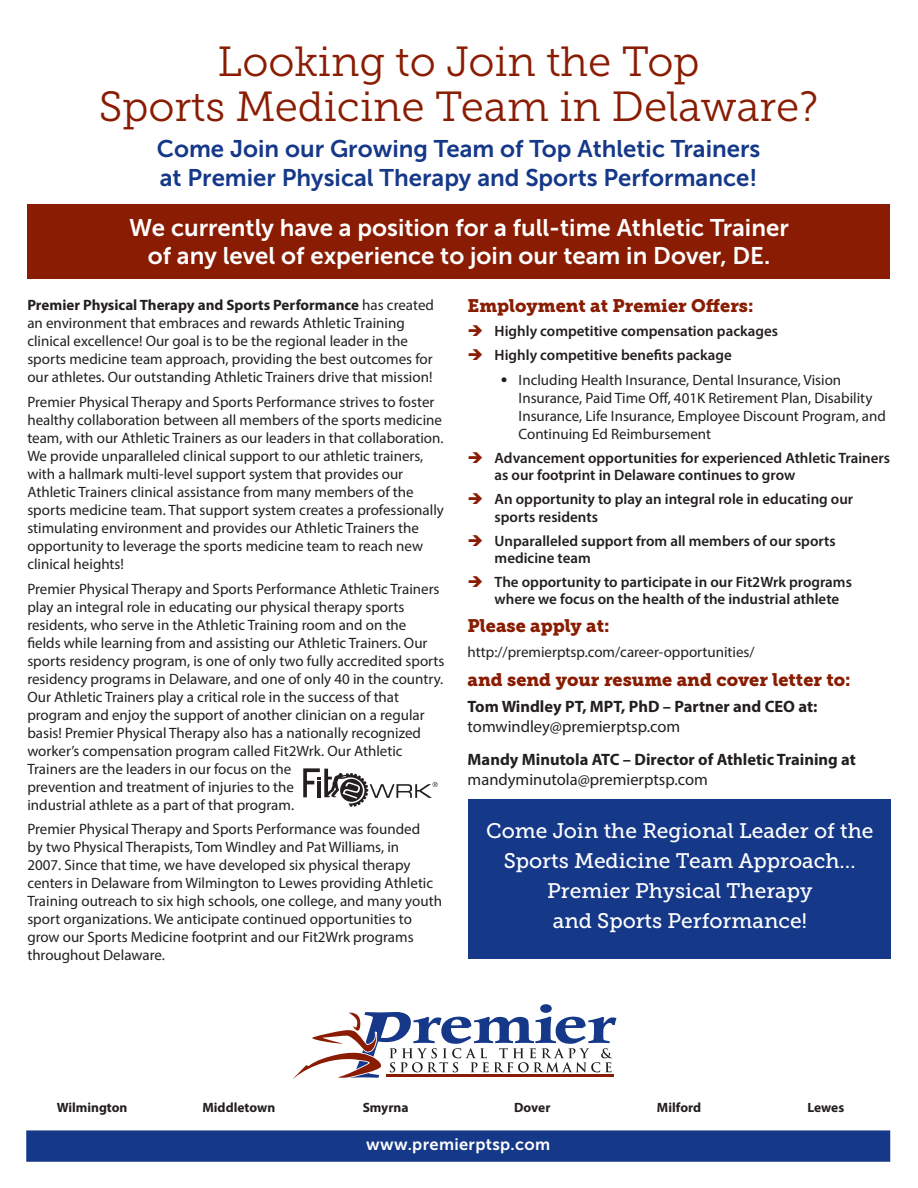
<style>
.page{position:relative;width:918px;height:1188px;background:#fff}
.page>*{position:absolute;margin:0;border:0;box-sizing:border-box;transform-origin:0 0}
.t1{font:42px/45px "Museo Slab 300";color:#891c02;text-align:center}
.t2{font:24px/28.8px "Museo Sans 700";color:#fff;text-align:center}
.t3{font:24px/28.8px "Museo Sans 700";color:#153889}
.t4{font:21px/30px "Museo Slab 500";color:#fff;text-align:center}
.t5{font:18px "Museo Slab 900";color:#891c02}
.t6{font:700 16.5px "Myriad Pro";color:#231f20}
.t7{font:16.5px "Myriad Pro";color:#231f20}
.t8{font:16.5px "Museo Sans 700";letter-spacing:.02em;color:#fff}
.t9{font:15px/18px "Myriad Pro";color:#231f20}
.t10{font:600 15px/17.2px "Myriad Pro";color:#231f20}
.t11{font:700 13.5px "Myriad Pro";color:#231f20}
.s1{font-weight:700}
.s2{font-family:"Museo Sans 100"}
</style>
<div class="page">
<div style="left:26px;top:1130px;width:864px;height:32px;background:#153889;border:2px solid #153889"></div>
<svg style="left:293px;top:1004px;width:323px;height:75px"></svg>
<div style="left:28px;top:204px;width:862px;height:75px;background:#891c02"></div>
<div style="left:469px;top:799px;width:422px;height:159px;background:#153889"></div>
<svg style="left:303px;top:768px;width:135px;height:39px"></svg>
<h1 class="t1" style="left:99px;top:40px;width:721px">Looking to Join the Top<br>Sports Medicine Team in Delaware?</h1>
<h2 class="t3" style="left:157px;top:134px;width:605px">Come Join our Growing Team of Top Athletic Trainers at Premier Physical Therapy and Sports Performance!</h2>
<h2 class="t2" style="left:129px;top:213px;width:661px">We currently have a position for a full-time Athletic Trainer of any level of experience to join our team in Dover, DE.</h2>
<p class="t9" style="left:27px;top:296px;width:408px"><span class="s1">Premier Physical Therapy and Sports Performance</span> has created an environment that embraces and rewards Athletic Training clinical excellence! Our goal is to be the regional leader in the sports medicine team approach, providing the best outcomes for our athletes. Our outstanding Athletic Trainers drive that mission!</p>
<p class="t9" style="left:27px;top:393px;width:418px">Premier Physical Therapy and Sports Performance strives to foster healthy collaboration between all members of the sports medicine team, with our Athletic Trainers as our leaders in that collaboration.<br>We provide unparalleled clinical support to our athletic trainers, with a hallmark multi-level support system that provides our Athletic Trainers clinical assistance from many members of the sports medicine team. That support system creates a professionally stimulating environment and provides our Athletic Trainers the opportunity to leverage the sports medicine team to reach new clinical heights!</p>
<p class="t9" style="left:27px;top:579px;width:419px">Premier Physical Therapy and Sports Performance Athletic Trainers play an integral role in educating our physical therapy sports residents, who serve in the Athletic Training room and on the<br>fields while learning from and assisting our Athletic Trainers. Our sports residency program, is one of only two fully accredited sports residency programs in Delaware, and one of only 40 in the country.<br>Our Athletic Trainers play a critical role in the success of that program and enjoy the support of another clinician on a regular basis! Premier Physical Therapy also has a nationally recognized worker’s compensation program called Fit2Wrk. Our Athletic Trainers are the leaders in our focus on the<br>prevention and treatment of injuries to the<br>industrial athlete as a part of that program.</p>
<p class="t9" style="left:27px;top:820px;width:416px">Premier Physical Therapy and Sports Performance was founded<br>by two Physical Therapists, Tom Windley and Pat Williams, in<br>2007. Since that time, we have developed six physical therapy centers in Delaware from Wilmington to Lewes providing Athletic Training outreach to six high schools, one college, and many youth sport organizations. We anticipate continued opportunities to grow our Sports Medicine footprint and our Fit2Wrk programs throughout Delaware.</p>
<p class="t5" style="left:468px;top:296px;width:287px">Employment at Premier Offers:</p>
<p class="t10" style="left:495px;top:322px;width:285px">Highly competitive compensation packages</p>
<p class="t10" style="left:495px;top:346px;width:239px">Highly competitive benefits package</p>
<p class="t9" style="left:501px;top:371px;width:342px"><span class="s2">∞</span> Including Health Insurance, Dental Insurance, Vision</p>
<p class="t9" style="left:519px;top:389px;width:369px">Insurance, Paid Time Off, 401K Retirement Plan, Disability<br>Insurance, Life Insurance, Employee Discount Program, and<br>Continuing Ed Reimbursement</p>
<p class="t10" style="left:495px;top:449px;width:397px">Advancement opportunities for experienced Athletic Trainers as our footprint in Delaware continues to grow</p>
<p class="t10" style="left:495px;top:490px;width:360px">An opportunity to play an integral role in educating our sports residents</p>
<p class="t10" style="left:495px;top:532px;width:343px">Unparalleled support from all members of our sports medicine team</p>
<p class="t10" style="left:495px;top:573px;width:359px">The opportunity to participate in our Fit2Wrk programs where we focus on the health of the industrial athlete</p>
<p class="t5" style="left:468px;top:616px;width:143px">Please apply at:</p>
<p class="t9" style="left:468px;top:643px;width:289px">http://premierptsp.com/career-opportunities/</p>
<p class="t5" style="left:468px;top:669px;width:385px">and send your resume and cover letter to:</p>
<p class="t6" style="left:468px;top:696px;width:351px">Tom Windley PT, MPT, PhD – Partner and CEO at:</p>
<p class="t7" style="left:468px;top:716px;width:214px">tomwindley@premierptsp.com</p>
<p class="t6" style="left:468px;top:749px;width:390px">Mandy Minutola ATC – Director of Athletic Training at</p>
<p class="t7" style="left:468px;top:769px;width:242px">mandyminutola@premierptsp.com</p>
<h3 class="t4" style="left:486px;top:816px;width:389px">Come Join the Regional Leader of the<br>Sports Medicine Team Approach…<br>Premier Physical Therapy<br>and Sports Performance!</h3>
<p class="t11" style="left:57px;top:1099px;width:72px">Wilmington</p>
<p class="t11" style="left:202px;top:1099px;width:74px">Middletown</p>
<p class="t11" style="left:363px;top:1099px;width:47px">Smyrna</p>
<p class="t11" style="left:514px;top:1099px;width:38px">Dover</p>
<p class="t11" style="left:657px;top:1099px;width:46px">Milford</p>
<p class="t11" style="left:807px;top:1099px;width:38px">Lewes</p>
<p class="t8" style="left:366px;top:1135px;width:185px">www.premierptsp.com</p>
</div>
